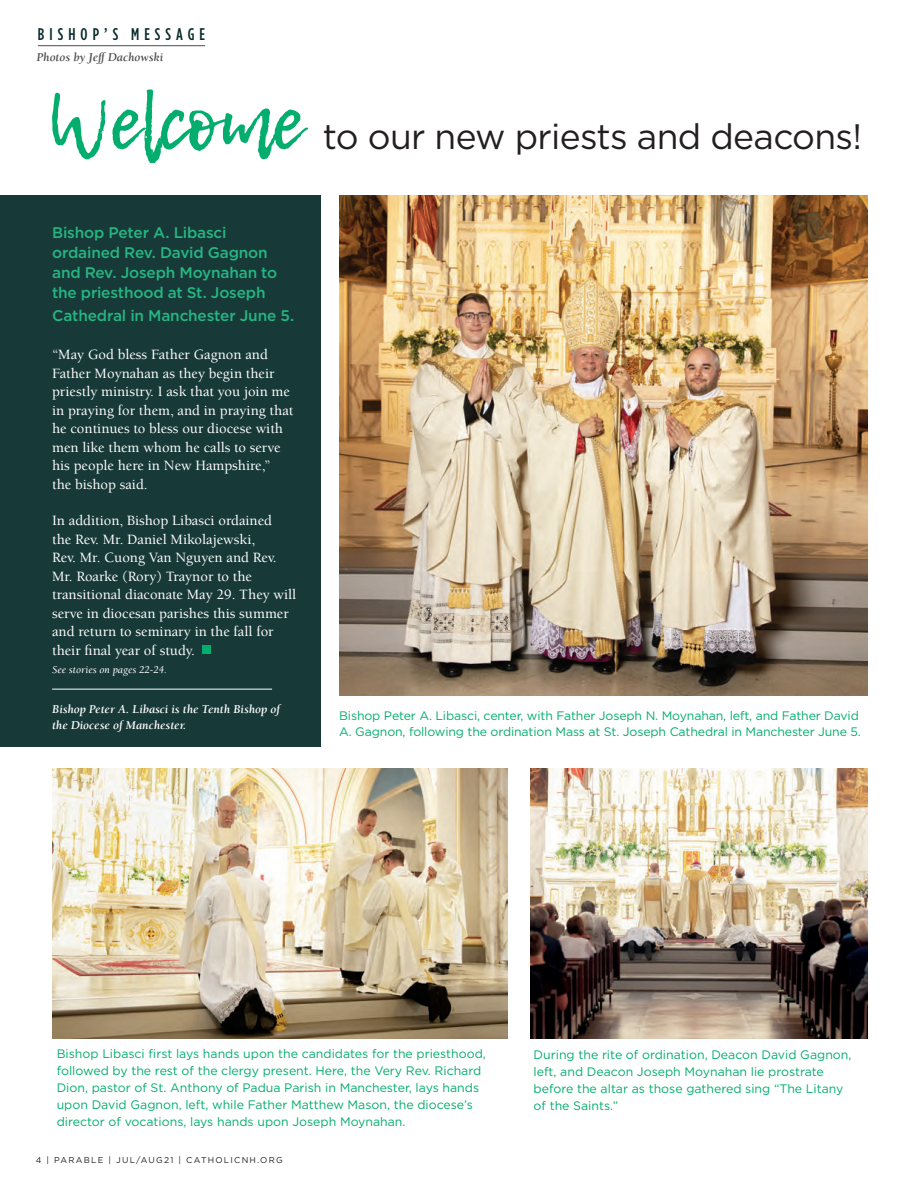
<style>
.page{position:relative;width:918px;height:1188px;background:#fff}
.page>*{position:absolute;margin:0;border:0;box-sizing:border-box;transform-origin:0 0}
.t1{font:35.4px "Gotham";letter-spacing:-.02em;color:#231f20}
.t2{font:500 16.95px "Gotham Condensed";letter-spacing:.3em;color:#082b2a}
.t3{font:500 15.45px/20px "Gotham";letter-spacing:-.01em;color:#26b681}
.t4{font:500 14.55px/18.5px "Berkeley Pro";color:#fff}
.t5{font:12.3px/17px "Gotham";color:#03ad6d}
.t6{font:italic 700 12.3px/15.5px "Berkeley Pro";color:#fff}
.t7{font:italic 700 12.3px "Berkeley Pro";color:#4b4c4d}
.t8{font:italic 10.8px "Berkeley Pro";color:#fff}
.t9{font:8.4px "Gotham";letter-spacing:.15em;color:#231f20}
.s1{font-family:"Lemon Tuesday";font-size:76.95px;color:#03ad6d}
</style>
<div class="page">
<div style="left:0;top:195px;width:320px;height:551px;background:#173938"></div>
<div style="left:202px;top:645px;width:8px;height:8px;background:#03ad6d"></div>
<img style="left:339px;top:195px;width:528px;height:501px">
<img style="left:530px;top:768px;width:337px;height:271px">
<hr style="left:52px;top:689px;width:220px;height:1px;background:#fff">
<img style="left:52px;top:768px;width:456px;height:271px">
<hr style="left:38px;top:45px;width:167px;height:1px;background:#4b4c4d">
<h2 class="t2" style="left:38px;top:28px;width:169px">BISHOP’S MESSAGE</h2>
<p class="t7" style="left:37px;top:49px;width:128px">Photos by Jeff Dachowski</p>
<h1 class="t1" style="left:47px;top:123px;width:816px"><span class="s1">Welcome</span> to our new priests and deacons!</h1>
<p class="t3" style="left:52px;top:224px;width:227px">Bishop Peter A. Libasci ordained Rev. David Gagnon and Rev. Joseph Moynahan to the priesthood at St. Joseph</p>
<p class="t3" style="left:52px;top:307px;width:244px">Cathedral in Manchester June 5.</p>
<p class="t4" style="left:52px;top:347px;width:243px">“May God bless Father Gagnon and Father Moynahan as they begin their priestly ministry. I ask that you join me in praying for them, and in praying that he continues to bless our diocese with men like them whom he calls to serve his people here in New Hampshire,” the bishop said.</p>
<p class="t4" style="left:52px;top:513px;width:246px">In addition, Bishop Libasci ordained<br>the Rev. Mr. Daniel Mikolajewski,<br>Rev. Mr. Cuong Van Nguyen and Rev.<br>Mr. Roarke (Rory) Traynor to the transitional diaconate May 29. They will serve in diocesan parishes this summer and return to seminary in the fall for their final year of study.</p>
<p class="t8" style="left:52px;top:663px;width:116px">See stories on pages 22-24.</p>
<p class="t6" style="left:52px;top:701px;width:229px">Bishop Peter A. Libasci is the Tenth Bishop of the Diocese of Manchester.</p>
<p class="t5" style="left:339px;top:708px;width:523px">Bishop Peter A. Libasci, center, with Father Joseph N. Moynahan, left, and Father David<br>A. Gagnon, following the ordination Mass at St. Joseph Cathedral in Manchester June 5.</p>
<p class="t5" style="left:57px;top:1046px;width:431px">Bishop Libasci first lays hands upon the candidates for the priesthood, followed by the rest of the clergy present. Here, the Very Rev. Richard Dion, pastor of St. Anthony of Padua Parish in Manchester, lays hands upon David Gagnon, left, while Father Matthew Mason, the diocese’s director of vocations, lays hands upon Joseph Moynahan.</p>
<p class="t9" style="left:36px;top:1157px;width:248px">4 | PARABLE | JUL/AUG21 | CATHOLICNH.ORG</p>
<p class="t5" style="left:534px;top:1047px;width:319px">During the rite of ordination, Deacon David Gagnon, left, and Deacon Joseph Moynahan lie prostrate before the altar as those gathered sing “The Litany of the Saints.”</p>
</div>
